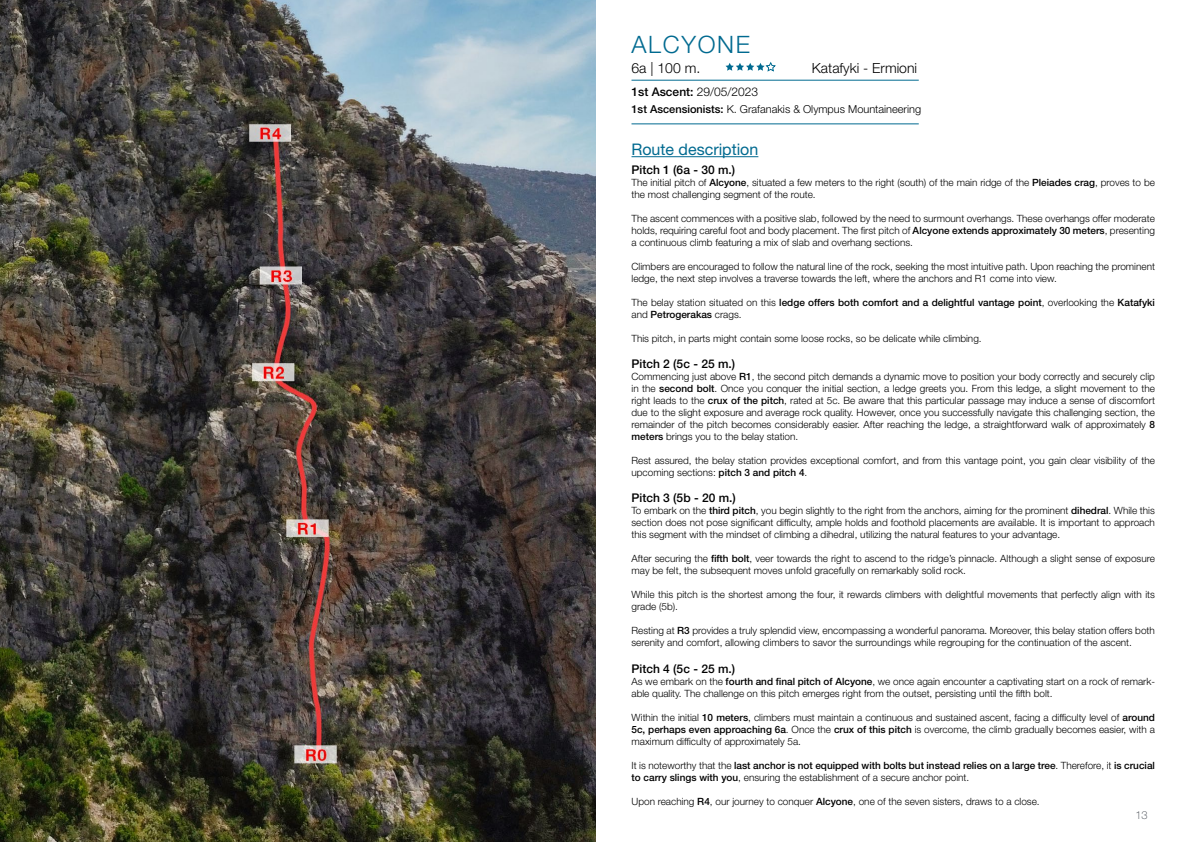
<style>
.page{position:relative;width:1191px;height:842px;background:#fff}
.page>*{position:absolute;margin:0;border:0;box-sizing:border-box;transform-origin:0 0}
.t1{font:300 24px "Helvetica Neue LT Std";letter-spacing:.07em;color:#006a90}
.t2{font:16px "Helvetica Neue LT Std";color:#006a90}
.t3{font:300 14px "Helvetica Neue LT Std";color:#000}
.t4{font:500 12px "Helvetica Neue LT Std";color:#000}
.t5{font:300 11px "Helvetica Neue LT Std";color:#000}
.t6{font:100 11px "Helvetica Neue LT Std";color:#2e333c}
.t7{font:300 10px/12px "Helvetica Neue LT Std";color:#000}
.t8{font:500 10px/12px "Helvetica Neue LT Std";color:#000}
.s1{font-weight:300}
.s2{font-weight:500}
</style>
<div class="page">
<hr style="left:631px;top:80px;width:287px;height:1px;background:#006a90">
<hr style="left:631px;top:123px;width:287px;height:1px;background:#006a90">
<svg style="left:725px;top:62px;width:50px;height:9px"></svg>
<hr style="left:631px;top:156px;width:127px;height:1px;background:#006a90">
<img style="left:0;top:0;width:595px;height:842px">
<h1 class="t1" style="left:631px;top:30px;width:120px">ALCYONE</h1>
<h3 class="t3" style="left:631px;top:59px;width:70px">6a | 100 m.</h3>
<p class="t4" style="left:631px;top:85px;width:128px">1st Ascent: <span class="s1">29/05/2023</span></p>
<p class="t5" style="left:631px;top:103px;width:291px"><span class="s2">1st Ascensionists:</span> K. Grafanakis &amp; Olympus Mountaineering</p>
<h3 class="t3" style="left:812px;top:59px;width:107px">Katafyki - Ermioni</h3>
<h2 class="t2" style="left:631px;top:140px;width:128px">Route description</h2>
<p class="t4" style="left:631px;top:162px;width:105px">Pitch 1 (6a - 30 m.)</p>
<p class="t7" style="left:631px;top:176px;width:525px">The initial pitch of <span class="s2">Alcyone</span>, situated a few meters to the right (south) of the main ridge of the <span class="s2">Pleiades crag</span>, proves to be the most challenging segment of the route.</p>
<p class="t7" style="left:631px;top:212px;width:525px;text-align:justify">The ascent commences with a positive slab, followed by the need to surmount overhangs. These overhangs offer moderate holds, requiring careful foot and body placement. The first pitch of <span class="s2">Alcyone extends approximately 30 meters</span>, presenting a continuous climb featuring a mix of slab and overhang sections.</p>
<p class="t7" style="left:631px;top:260px;width:525px">Climbers are encouraged to follow the natural line of the rock, seeking the most intuitive path. Upon reaching the prominent ledge, the next step involves a traverse towards the left, where the anchors and R1 come into view.</p>
<p class="t8" style="left:631px;top:296px;width:525px"><span class="s1">The belay station situated on this</span> ledge offers both comfort and a delightful vantage point<span class="s1">, overlooking the</span> Katafyki <span class="s1">and</span> Petrogerakas <span class="s1">crags.</span></p>
<p class="t7" style="left:631px;top:332px;width:352px">This pitch, in parts might contain some loose rocks, so be delicate while climbing.</p>
<p class="t4" style="left:631px;top:356px;width:105px">Pitch 2 (5c - 25 m.)</p>
<p class="t7" style="left:631px;top:370px;width:525px;text-align:justify">Commencing just above <span class="s2">R1</span>, the second pitch demands a dynamic move to position your body correctly and securely clip in the <span class="s2">second bolt</span>. Once you conquer the initial section, a ledge greets you. From this ledge, a slight movement to the right leads to the <span class="s2">crux of the pitch</span>, rated at 5c. Be aware that this particular passage may induce a sense of discomfort due to the slight exposure and average rock quality. However, once you successfully navigate this challenging section, the remainder of the pitch becomes considerably easier. After reaching the ledge, a straightforward walk of approximately <span class="s2">8 meters</span> brings you to the belay station.</p>
<p class="t7" style="left:631px;top:454px;width:525px">Rest assured, the belay station provides exceptional comfort, and from this vantage point, you gain clear visibility of the upcoming sections: <span class="s2">pitch 3 and pitch 4</span>.</p>
<p class="t4" style="left:631px;top:491px;width:106px">Pitch 3 (5b - 20 m.)</p>
<p class="t7" style="left:631px;top:505px;width:525px;text-align:justify">To embark on the <span class="s2">third pitch</span>, you begin slightly to the right from the anchors, aiming for the prominent <span class="s2">dihedral</span>. While this section does not pose significant difficulty, ample holds and foothold placements are available. It is important to approach this segment with the mindset of climbing a dihedral, utilizing the natural features to your advantage.</p>
<p class="t7" style="left:631px;top:553px;width:525px">After securing the <span class="s2">fifth bolt</span>, veer towards the right to ascend to the ridge’s pinnacle. Although a slight sense of exposure may be felt, the subsequent moves unfold gracefully on remarkably solid rock.</p>
<p class="t7" style="left:631px;top:589px;width:525px">While this pitch is the shortest among the four, it rewards climbers with delightful movements that perfectly align with its grade (5b).</p>
<p class="t7" style="left:631px;top:625px;width:525px">Resting at <span class="s2">R3</span> provides a truly splendid view, encompassing a wonderful panorama. Moreover, this belay station offers both serenity and comfort, allowing climbers to savor the surroundings while regrouping for the continuation of the ascent.</p>
<p class="t4" style="left:631px;top:661px;width:105px">Pitch 4 (5c - 25 m.)</p>
<p class="t7" style="left:631px;top:675px;width:525px">As we embark on the <span class="s2">fourth and final pitch of Alcyone</span>, we once again encounter a captivating start on a rock of remark&shy;able quality. The challenge on this pitch emerges right from the outset, persisting until the fifth bolt.</p>
<p class="t7" style="left:631px;top:711px;width:525px;text-align:justify">Within the initial <span class="s2">10 meters</span>, climbers must maintain a continuous and sustained ascent, facing a difficulty level of <span class="s2">around 5c, perhaps even approaching 6a</span>. Once the <span class="s2">crux of this pitch</span> is overcome, the climb gradually becomes easier, with a maximum difficulty of approximately 5a.</p>
<p class="t8" style="left:631px;top:759px;width:525px"><span class="s1">It is noteworthy that the</span> last anchor is not equipped with bolts but instead relies on a large tree<span class="s1">. Therefore, it</span> is crucial to carry slings with you<span class="s1">, ensuring the establishment of a secure anchor point.</span></p>
<p class="t7" style="left:631px;top:795px;width:410px">Upon reaching <span class="s2">R4</span>, our journey to conquer <span class="s2">Alcyone</span>, one of the seven sisters, draws to a close.</p>
<p class="t6" style="left:1135px;top:809px;width:14px">13</p>
</div>
